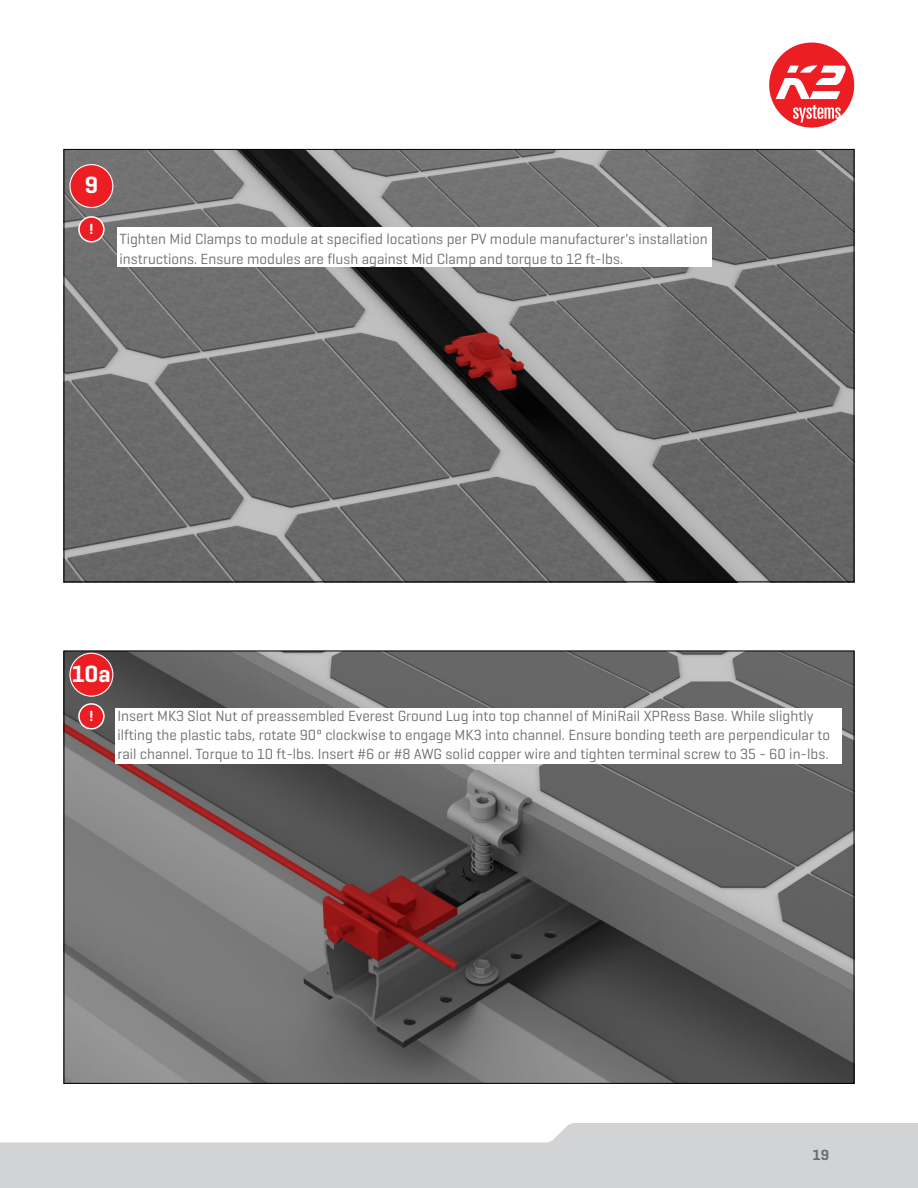
<style>
.page{position:relative;width:918px;height:1188px;background:#fff}
.page>*{position:absolute;margin:0;border:0;box-sizing:border-box;transform-origin:0 0}
.t1{font:600 24px "K2 Geogrotesque";color:#fff}
.t2{font:15px/19px "K2 Geogrotesque";color:#6d6e71}
.t3{font:600 15px "K2 Geogrotesque";color:#6d6e71}
.t4{font:600 15px "K2 Geogrotesque";color:#fff}
</style>
<div class="page">
<svg style="left:0;top:1123px;width:918px;height:65px;fill:#d1d3d4"></svg>
<svg style="left:769px;top:43px;width:85px;height:85px"></svg>
<img style="left:66px;top:151px;width:786px;height:429px">
<div style="left:79px;top:217px;width:25px;height:25px;background:#ed1d24;border-radius:50%"></div>
<div style="left:78px;top:216px;width:27px;height:27px;border:2px solid #fff;border-radius:50%"></div>
<div style="left:117px;top:228px;width:595px;height:39px;background:#fff"></div>
<div style="left:70px;top:165px;width:43px;height:43px;background:#ed1d24;border-radius:50%"></div>
<div style="left:69px;top:164px;width:44px;height:44px;border:1px solid #fff;border-radius:50%"></div>
<img style="left:66px;top:653px;width:786px;height:429px">
<div style="left:70px;top:653px;width:43px;height:43px;background:#ed1d24;border-radius:50%"></div>
<div style="left:69px;top:653px;width:44px;height:44px;border:1px solid #fff;border-radius:50%"></div>
<div style="left:79px;top:704px;width:25px;height:25px;background:#ed1d24;border-radius:50%"></div>
<div style="left:78px;top:703px;width:27px;height:27px;border:2px solid #fff;border-radius:50%"></div>
<div style="left:115px;top:708px;width:727px;height:56px;background:#fff"></div>
<h1 class="t1" style="left:85px;top:170px;width:15px">9</h1>
<p class="t4" style="left:89px;top:219px;width:5px">!</p>
<p class="t2" style="left:119px;top:229px;width:590px">Tighten Mid Clamps to module at specified locations per PV module manufacturer's installation instructions. Ensure modules are flush against Mid Clamp and torque to 12 ft-lbs.</p>
<h1 class="t1" style="left:72px;top:659px;width:40px">10a</h1>
<p class="t4" style="left:89px;top:706px;width:5px">!</p>
<p class="t2" style="left:117px;top:706px;width:714px">Insert MK3 Slot Nut of preassembled Everest Ground Lug into top channel of MiniRail XPRess Base. While slightly ilfting the plastic tabs, rotate 90º clockwise to engage MK3 into channel. Ensure bonding teeth are perpendicular to rail channel. Torque to 10 ft-lbs. Insert #6 or #8 AWG solid copper wire and tighten terminal screw to 35 - 60 in-lbs.</p>
<p class="t3" style="left:813px;top:1146px;width:18px">19</p>
</div>
